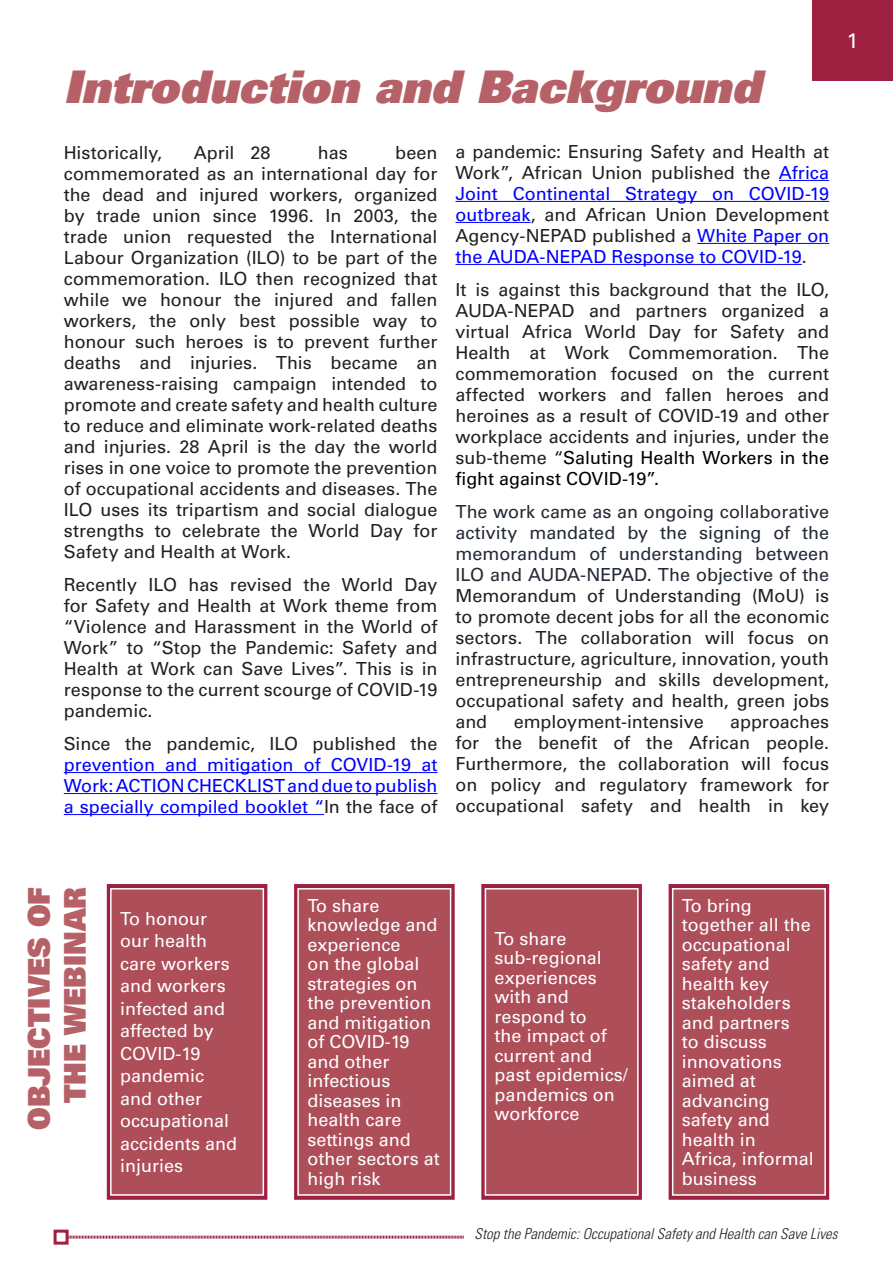
<style>
.page{position:relative;width:893px;height:1263px;background:#fff}
.page>*{position:absolute;margin:0;border:0;box-sizing:border-box;transform-origin:0 0}
.Main_Heading{font:45px "Univers LT Std X Black Obl";color:#b66167}
.t1{font:30px "Univers LT Std X Black";color:#b66167;scale:.95 1}
.t2{font:21px "Univers LT Std";color:#fff}
.t3{font:18px/21px "Univers LT Std";color:#231f20;text-align:justify}
.List_Paragraph{font:18px/19.5px "Univers LT Std";color:#fff}
.t4{font:18px/21px "Univers LT Std";color:#00f;text-align:justify}
.t5{font:italic 300 condensed 15px "Univers LT Std";color:#231f20}
.s1{color:#231f20}
.s2{color:#00f}
.s3{color:#000}
.s4{color:#222a35}
</style>
<div class="page">
<div style="left:812px;top:0;width:81px;height:81px;background:#9e2142"></div>
<svg style="left:69px;top:1235px;width:395px;height:4px;background:#ce8fa0"></svg>
<div style="left:54px;top:1229px;width:15px;height:15px;border:3px solid #9e2142"></div>
<div style="left:107px;top:884px;width:160px;height:316px;background:#9e2142;border:8px solid #9e2142"></div>
<svg style="left:294px;top:884px;width:161px;height:316px;background:#a53250"></svg>
<svg style="left:481px;top:884px;width:161px;height:316px;background:#a53250"></svg>
<div style="left:669px;top:884px;width:160px;height:316px;background:#9e2142;border:8px solid #9e2142"></div>
<hr style="left:64px;top:772px;width:373px;height:1px;background:#00f">
<hr style="left:64px;top:793px;width:373px;height:1px;background:#00f">
<hr style="left:64px;top:814px;width:260px;height:1px;background:#00f">
<div style="left:111px;top:889px;width:152px;height:306px;background:#ad4e59"></div>
<div style="left:110px;top:888px;width:154px;height:308px;border:2px solid #fff"></div>
<div style="left:298px;top:889px;width:153px;height:306px;background:#ad4e59"></div>
<div style="left:297px;top:888px;width:154px;height:308px;border:2px solid #fff"></div>
<div style="left:485px;top:889px;width:153px;height:306px;background:#ad4e59"></div>
<div style="left:485px;top:888px;width:154px;height:308px;border:2px solid #fff"></div>
<div style="left:673px;top:889px;width:152px;height:306px;background:#ad4e59"></div>
<div style="left:672px;top:888px;width:154px;height:308px;border:2px solid #fff"></div>
<hr style="left:779px;top:180px;width:50px;height:1px;background:#00f">
<hr style="left:455px;top:201px;width:374px;height:1px;background:#00f">
<hr style="left:455px;top:222px;width:76px;height:1px;background:#00f">
<hr style="left:697px;top:243px;width:132px;height:1px;background:#00f">
<hr style="left:455px;top:264px;width:347px;height:1px;background:#00f">
<p class="Main_Heading" style="left:64px;top:57px;width:699px">Introduction and Background</p>
<p class="t3" style="left:64px;top:142px;width:375px;text-indent:331px">been commemorated as an international day for the dead and injured workers, organized by trade union since 1996. In 2003, the trade union requested the International Labour Organization (ILO) to be part of the commemoration. ILO then recognized that while we honour the injured and fallen workers, the only best possible way to honour such heroes is to prevent further deaths and injuries. This became an awareness-raising campaign intended to promote and create safety and health culture to reduce and eliminate work-related deaths and injuries. 28 April is the day the world rises in one voice to promote the prevention of occupational accidents and diseases. The ILO uses its tripartism and social dialogue strengths to celebrate the World Day for Safety and Health at Work.</p>
<p class="t3" style="left:64px;top:574px;width:375px">Recently ILO has revised the World Day for Safety and Health at Work theme from “Violence and Harassment in the World of Work” to “Stop the Pandemic: Safety and Health at Work can Save Lives”. This is in response to the current scourge of COVID-19 pandemic.</p>
<p class="t4" style="left:64px;top:733px;width:375px"><span class="s1">Since the pandemic, ILO published the </span>prevention and mitigation of COVID-19 at Work: ACTION CHECKLIST and due to publish a specially compiled booklet “<span class="s1">In the face of</span></p>
<p class="t3" style="left:64px;top:142px;width:100px">Historically,</p>
<p class="t3" style="left:194px;top:142px;width:78px">April 28</p>
<p class="t3" style="left:318px;top:142px;width:31px">has</p>
<p class="t3" style="left:455px;top:141px;width:375px">a pandemic: Ensuring Safety and Health at Work”, African Union published the <span class="s2">Africa Joint Continental Strategy on COVID-19 outbreak</span>, and African Union Development Agency-NEPAD published a <span class="s2">White Paper on the AUDA-NEPAD Response to COVID-19</span>.</p>
<p class="t3" style="left:455px;top:279px;width:375px">It is against this background that the ILO, AUDA-NEPAD and partners organized a virtual Africa World Day for Safety and Health at Work Commemoration. The commemoration focused on the current affected workers and fallen heroes and heroines as a result of COVID-19 and other workplace accidents and injuries, under the sub-theme “<span class="s3">Saluting Health Workers in the fight against COVID-19”.</span></p>
<p class="t3" style="left:455px;top:501px;width:375px"><span class="s4">The work came as an ongoing collaborative activity mandated by the signing of the memorandum of understanding between ILO and AUDA-NEPAD. The objective of the </span>Memorandum of Understanding (MoU) is to promote decent jobs for all the economic sectors. The collaboration will focus on infrastructure, agriculture, innovation, youth entrepreneurship and skills development, occupational safety and health, green jobs and</p>
<p class="t3" style="left:455px;top:711px;width:375px;text-indent:275px">approaches for the benefit of the African people.<br>Furthermore, the collaboration will focus on policy and regulatory framework for occupational safety and health in key</p>
<p class="t3" style="left:514px;top:711px;width:191px">employment-intensive</p>
<p class="t2" style="left:847px;top:28px;width:13px">1</p>
<p class="t1" style="left:19px;top:1130px;width:257px;rotate:-90deg">OBJECTIVES OF</p>
<p class="t1" style="left:55px;top:1103px;width:229px;rotate:-90deg">THE WEBINAR</p>
<p class="List_Paragraph" style="left:120px;top:907px;width:119px;line-height:22.5px">To honour our health care workers and workers infected and affected by<br>COVID-19 pandemic and other occupational accidents and injuries</p>
<p class="List_Paragraph" style="left:307px;top:896px;width:134px">To share knowledge and experience<br>on the global strategies on the prevention and mitigation of COVID-19 and other infectious diseases in health care settings and other sectors at high risk</p>
<p class="List_Paragraph" style="left:495px;top:929px;width:135px">To share sub-regional experiences with and respond to<br>the impact of current and past epidemics/ pandemics on workforce</p>
<p class="List_Paragraph" style="left:682px;top:896px;width:134px">To bring together all the occupational safety and health key stakeholders and partners<br>to discuss innovations aimed at advancing safety and health in<br>Africa, informal business</p>
<p class="t5" style="left:474px;top:1225px;width:365px">Stop the Pandemic: Occupational Safety and Health can Save Lives</p>
</div>
